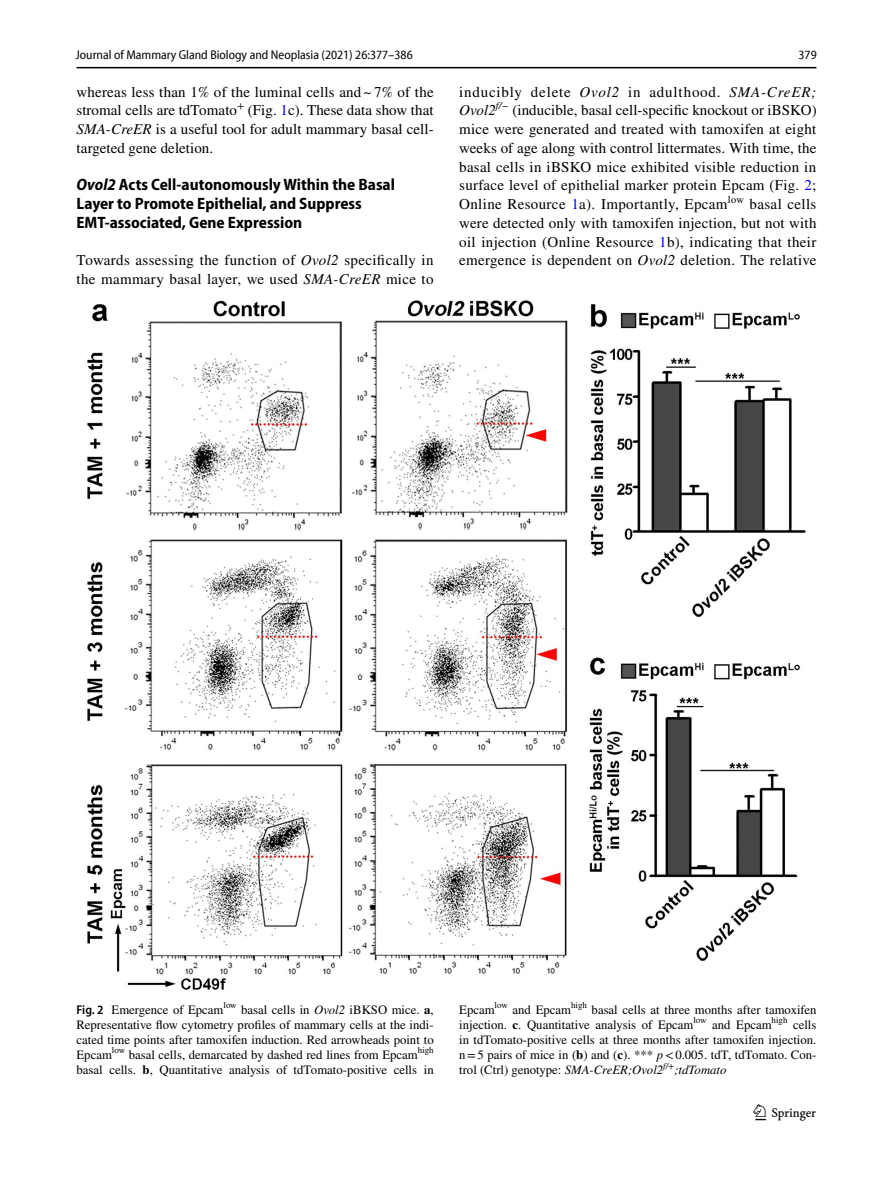
<style>
.page{position:relative;width:893px;height:1187px;background:#fff}
.page>*{position:absolute;margin:0;border:0;box-sizing:border-box;transform-origin:0 0}
.t1{font:22.5px "Springnew Regular 3";color:#000}
.t2{font:700 semi-condensed 16.5px/18.8px "Myriad Pro";color:#000}
.t3{font:15px/18.8px "STIX";letter-spacing:.02em;color:#000;text-align:justify}
.t4{font:12.75px/15px "STIX";color:#000;text-align:justify}
.t5{font:semi-condensed 12.75px "Myriad Pro Unic";color:#000}
.s1{color:#00f}
.s2{font-style:italic}
.s3{font-family:"Myriad Pro";font-weight:600;font-stretch:semi-condensed}
.s4{font-weight:700}
</style>
<div class="page">
<hr style="left:77px;top:67px;width:739px;height:1px;background:#000">
<img style="left:87px;top:300px;width:719px;height:690px">
<p class="t5" style="left:76px;top:50px;width:339px">Journal of Mammary Gland Biology and Neoplasia (2021) 26:377–386</p>
<p class="t5" style="left:798px;top:50px;width:20px">379</p>
<p class="t3" style="left:77px;top:83px;width:359px">whereas less than 1% of the luminal cells and ~ 7% of the stromal cells are tdTomato<sup>+</sup> (Fig. <span class="s1">1</span>c). These data show that <span class="s2">SMA-CreER</span> is a useful tool for adult mammary basal cell&shy;targeted gene deletion.</p>
<p class="t2" style="left:77px;top:176px;width:320px"><span class="s2">Ovol2</span> Acts Cell‑autonomously Within the Basal<br>Layer to Promote Epithelial, and Suppress<br>EMT‑associated, Gene Expression</p>
<p class="t3" style="left:77px;top:252px;width:358px">Towards assessing the function of <span class="s2">Ovol2</span> specifically in the mammary basal layer, we used <span class="s2">SMA-CreER</span> mice to</p>
<p class="t3" style="left:459px;top:83px;width:359px">inducibly delete <span class="s2">Ovol2</span> in adulthood. <span class="s2">SMA-CreER; Ovol2</span><sup>f/−</sup> (inducible, basal cell-specific knockout or iBSKO) mice were generated and treated with tamoxifen at eight weeks of age along with control littermates. With time, the basal cells in iBSKO mice exhibited visible reduction in surface level of epithelial marker protein Epcam (Fig. <span class="s1">2</span>; Online Resource <span class="s1">1</span>a). Importantly, Epcam<sup>low</sup> basal cells were detected only with tamoxifen injection, but not with oil injection (Online Resource <span class="s1">1</span>b), indicating that their emergence is dependent on <span class="s2">Ovol2</span> deletion. The relative</p>
<p class="t4" style="left:77px;top:1002px;width:359px"><span class="s3">Fig. 2</span> Emergence of Epcam<sup>low</sup> basal cells in <span class="s2">Ovol2</span> iBKSO mice. <span class="s4">a</span>, Representative flow cytometry profiles of mammary cells at the indi&shy;cated time points after tamoxifen induction. Red arrowheads point to Epcam<sup>low</sup> basal cells, demarcated by dashed red lines from Epcam<sup>high </sup>basal cells. <span class="s4">b</span>, Quantitative analysis of tdTomato-positive cells in</p>
<p class="t4" style="left:459px;top:1002px;width:359px">Epcam<sup>low</sup> and Epcam<sup>high</sup> basal cells at three months after tamoxifen injection. <span class="s4">c</span>. Quantitative analysis of Epcam<sup>low</sup> and Epcam<sup>high</sup> cells in tdTomato-positive cells at three months after tamoxifen injection. n=5 pairs of mice in (<span class="s4">b</span>) and (<span class="s4">c</span>). *** <span class="s2">p</span>&lt;0.005. tdT, tdTomato. Con&shy;trol (Ctrl) genotype: <span class="s2">SMA-CreER;Ovol2</span><sup>f/</sup><sup>+</sup><span class="s2">;tdTomato</span></p>
<h1 class="t1" style="left:755px;top:1104px;width:62px">1 3</h1>
</div>
